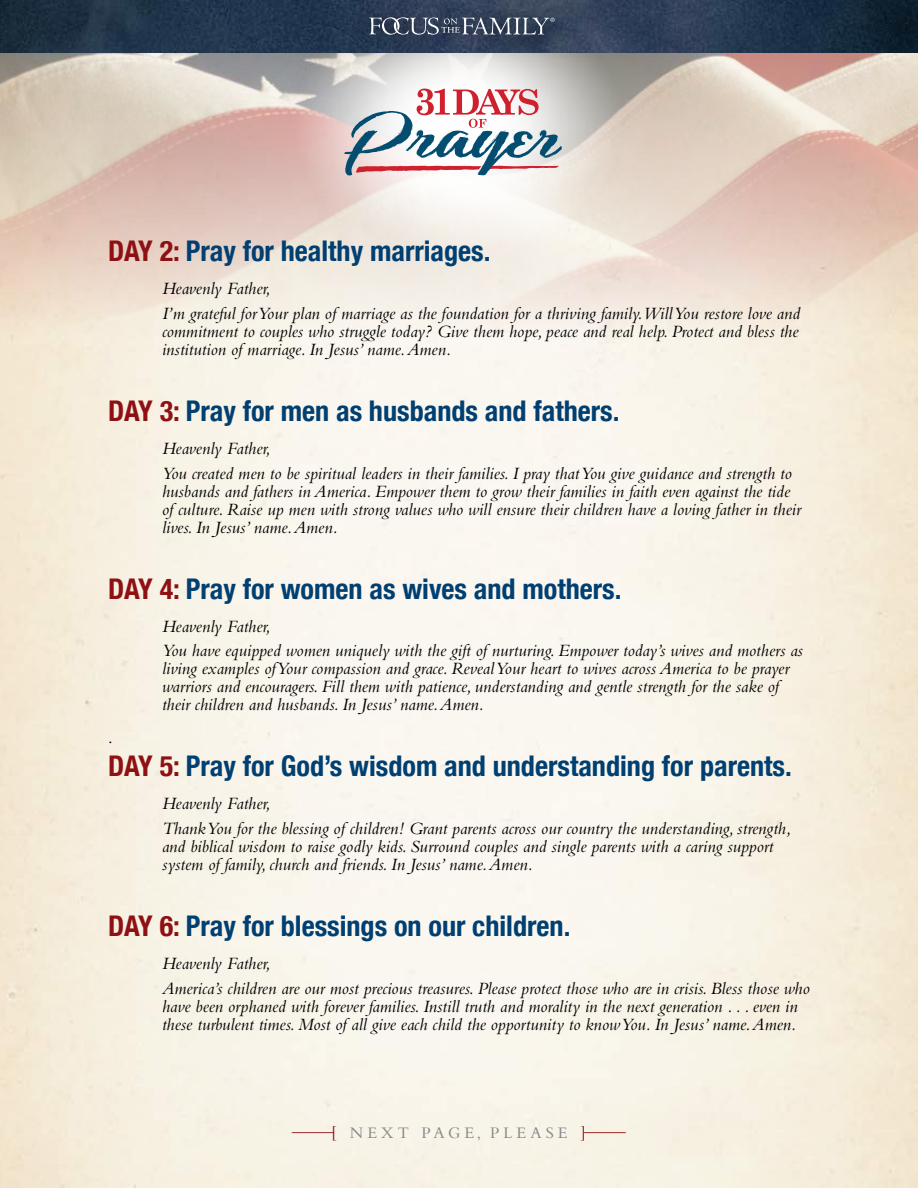
<style>
.page{position:relative;width:918px;height:1188px;background:#fff}
.page>*{position:absolute;margin:0;border:0;box-sizing:border-box;transform-origin:0 0}
.t1{font:700 condensed 28.5px "Helvetica Neue";color:#003f71}
.t2{font:italic 18px/18px "Bembo Std";color:#000}
.t3{font:18px "Bembo Std";color:#000}
.t4{font:16.8px "Bembo Std";letter-spacing:.24em;color:#848688}
.s1{color:#8e1013}
</style>
<div class="page">
<img style="left:0;top:52px;width:918px;height:467px">
<img style="left:287px;top:52px;width:339px;height:214px">
<svg style="left:344px;top:89px;width:218px;height:87px"></svg>
<img style="left:0;top:0;width:918px;height:52px">
<div style="left:349px;top:0;width:224px;height:56px;background:#000;opacity:.75"></div>
<svg style="left:369px;top:17px;width:186px;height:18px;background:#586376"></svg>
<h1 class="t1" style="left:108px;top:227px;width:384px"><span class="s1">DAY 2:</span> Pray for healthy marriages.</h1>
<p class="t2" style="left:162px;top:276px;width:640px;line-height:24.8px">Heavenly Father,<br>I’m grateful for Your plan of marriage as the foundation for a thriving family. Will You restore love and</p>
<p class="t2" style="left:162px;top:322px;width:638px">commitment to couples who struggle today? Give them hope, peace and real help. Protect and bless the institution of marriage. In Jesus’ name. Amen.</p>
<h1 class="t1" style="left:108px;top:387px;width:513px"><span class="s1">DAY 3:</span> Pray for men as husbands and fathers.</h1>
<p class="t2" style="left:162px;top:435px;width:632px;line-height:24.8px">Heavenly Father,<br>You created men to be spiritual leaders in their families. I pray that You give guidance and strength to</p>
<p class="t2" style="left:162px;top:482px;width:640px">husbands and fathers in America. Empower them to grow their families in faith even against the tide of culture. Raise up men with strong values who will ensure their children have a loving father in their lives. In Jesus’ name. Amen.</p>
<h1 class="t1" style="left:108px;top:565px;width:515px"><span class="s1">DAY 4:</span> Pray for women as wives and mothers.</h1>
<p class="t2" style="left:162px;top:613px;width:643px;line-height:24.8px">Heavenly Father,<br>You have equipped women uniquely with the gift of nurturing. Empower today’s wives and mothers as</p>
<p class="t2" style="left:162px;top:659px;width:629px">living examples of Your compassion and grace. Reveal Your heart to wives across America to be prayer warriors and encouragers. Fill them with patience, understanding and gentle strength for the sake of their children and husbands. In Jesus’ name. Amen.</p>
<p class="t3" style="left:108px;top:727px;width:6px">.</p>
<h1 class="t1" style="left:108px;top:743px;width:685px"><span class="s1">DAY 5:</span> Pray for God’s wisdom and understanding for parents.</h1>
<p class="t2" style="left:162px;top:791px;width:631px;line-height:24.8px">Heavenly Father,<br>Thank You for the blessing of children! Grant parents across our country the understanding, strength,</p>
<p class="t2" style="left:162px;top:837px;width:613px">and biblical wisdom to raise godly kids. Surround couples and single parents with a caring support system of family, church and friends. In Jesus’ name. Amen.</p>
<h1 class="t1" style="left:108px;top:902px;width:464px"><span class="s1">DAY 6:</span> Pray for blessings on our children.</h1>
<p class="t2" style="left:162px;top:951px;width:649px;line-height:24.8px">Heavenly Father,<br>America’s children are our most precious treasures. Please protect those who are in crisis. Bless those who</p>
<p class="t2" style="left:162px;top:997px;width:637px">have been orphaned with forever families. Instill truth and morality in the next generation . . . even in these turbulent times. Most of all give each child the opportunity to know You. In Jesus’ name. Amen.</p>
<p class="t4" style="left:292px;top:1123px;width:335px"><sup>_____</sup><span class="s1">[</span> NEXT PAGE, PLEASE <span class="s1">]</span><sup>_____</sup></p>
</div>
